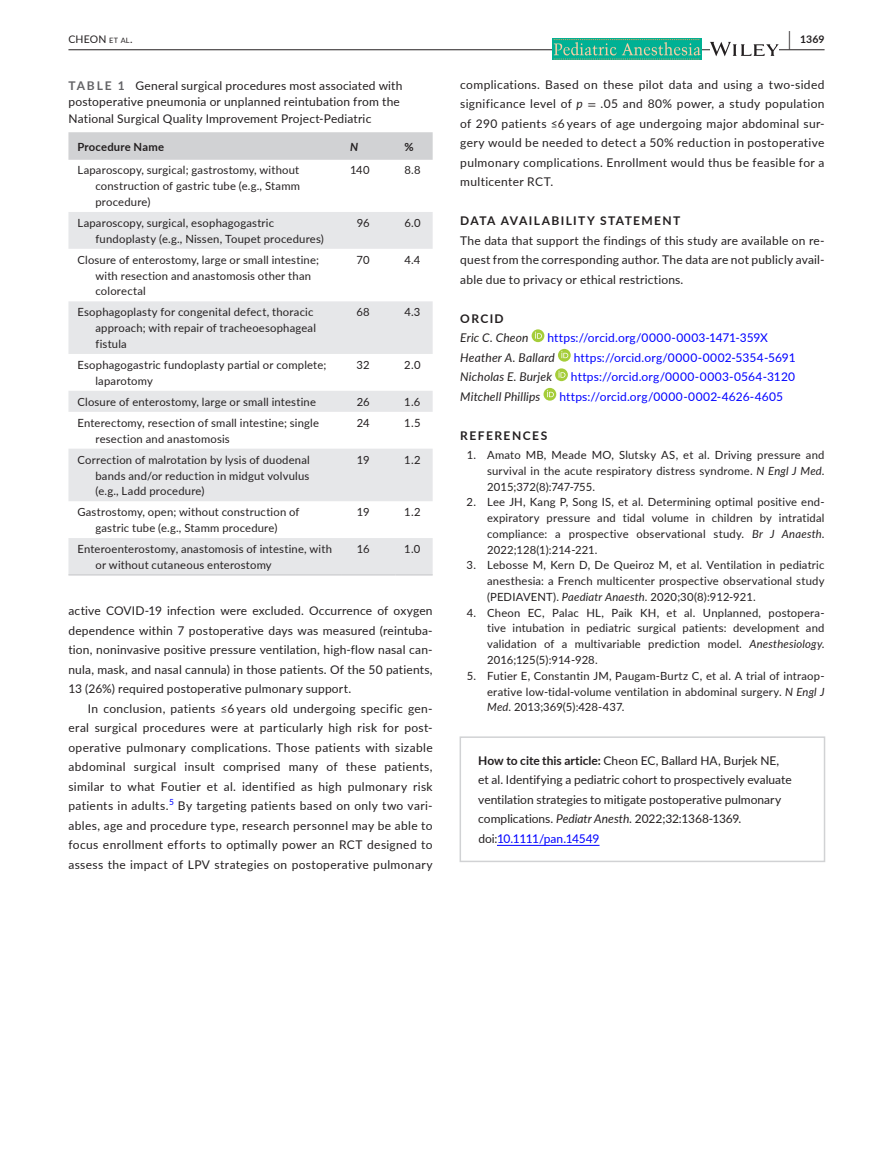
<style>
.page{position:relative;width:893px;height:1174px;background:#fff}
.page>*{position:absolute;margin:0;border:0;box-sizing:border-box;transform-origin:0 0}
.t1{font:12px/19.5px "Lato";letter-spacing:.015em;color:#231f20;text-align:justify}
.t2{font:12px "Lato";letter-spacing:.015em;color:#00f}
.t3{font:italic 12px "Lato";letter-spacing:.015em;color:#231f20}
.t4{font:700 12px "Lato";letter-spacing:.115em;color:#231f20}
.t5{font:11.25px/15.8px "Lato";letter-spacing:.015em;color:#231f20;text-align:justify}
.t6{font:700 11.25px "Lato";letter-spacing:.02em;color:#231f20}
.t7{font:italic 700 11.25px "Lato";color:#231f20}
.t8{font:10.5px "Lato";letter-spacing:.015em;color:#231f20}
.t9{font:700 10.5px "Lato";color:#231f20}
.t10{font:8.4px "Lato";color:#00f}
.s1{font-size:7.35px}
.s2{font-size:19.5px}
.s3{font-weight:700;color:#636366}
.s4{font-style:italic}
.s5{font-family:"STIX"}
.s6{font-weight:700}
.s7{color:#00f}
</style>
<div class="page">
<hr style="left:68px;top:49px;width:756px;height:1px;background:#231f20">
<img style="left:553px;top:39px;width:148px;height:20px">
<svg style="left:710px;top:42px;width:69px;height:14px"></svg>
<div style="left:460px;top:736px;width:365px;height:126px;border:2px solid #d1d2d4"></div>
<hr style="left:497px;top:845px;width:102px;height:1px;background:#00f">
<div style="left:532px;top:329px;width:12px;height:13px;background:#a5cd39;border-radius:50%"></div>
<svg style="left:535px;top:332px;width:7px;height:7px"></svg>
<svg style="left:558px;top:349px;width:13px;height:13px"></svg>
<svg style="left:561px;top:351px;width:7px;height:7px"></svg>
<svg style="left:555px;top:368px;width:13px;height:13px"></svg>
<svg style="left:558px;top:371px;width:7px;height:7px"></svg>
<svg style="left:543px;top:388px;width:13px;height:12px"></svg>
<svg style="left:547px;top:390px;width:7px;height:7px"></svg>
<svg style="left:68px;top:132px;width:365px;height:28px;background:#d1d2d4"></svg>
<svg style="left:68px;top:212px;width:365px;height:362px;fill:#e6e7e9"></svg>
<hr style="left:68px;top:574px;width:273px;height:1px;background:#d1d2d4">
<hr style="left:341px;top:574px;width:54px;height:1px;background:#d1d2d4">
<hr style="left:395px;top:574px;width:38px;height:1px;background:#d1d2d4">
<p class="t8" style="left:68px;top:31px;width:66px">CHEON <span class="s1">et al</span>.</p>
<p class="t9" style="left:789px;top:31px;width:37px"><span class="s2">|</span> 1369</p>
<p class="t1" style="left:68px;top:76px;width:336px;line-height:16.5px;text-align:left"><span class="s3">TABLE 1</span> General surgical procedures most associated with postoperative pneumonia or unplanned reintubation from the<br>National Surgical Quality Improvement Project-Pediatric</p>
<p class="t6" style="left:77px;top:138px;width:88px">Procedure Name</p>
<p class="t7" style="left:350px;top:138px;width:10px">N</p>
<p class="t6" style="left:404px;top:138px;width:11px">%</p>
<p class="t5" style="left:95px;top:162px;width:206px;text-indent:-18px">Laparoscopy, surgical; gastrostomy, without construction of gastric tube (e.g., Stamm procedure)</p>
<p class="t5" style="left:350px;top:162px;width:21px">140</p>
<p class="t5" style="left:404px;top:162px;width:18px">8.8</p>
<p class="t5" style="left:95px;top:215px;width:230px;text-indent:-18px">Laparoscopy, surgical, esophagogastric fundoplasty (e.g., Nissen, Toupet procedures)</p>
<p class="t5" style="left:357px;top:215px;width:14px">96</p>
<p class="t5" style="left:404px;top:215px;width:18px">6.0</p>
<p class="t5" style="left:95px;top:251px;width:225px;text-align:left;text-indent:-18px">Closure of enterostomy, large or small intestine; with resection and anastomosis other than colorectal</p>
<p class="t5" style="left:357px;top:251px;width:15px">70</p>
<p class="t5" style="left:404px;top:251px;width:17px">4.4</p>
<p class="t5" style="left:95px;top:304px;width:222px;text-align:left;text-indent:-18px">Esophagoplasty for congenital defect, thoracic approach; with repair of tracheoesophageal fistula</p>
<p class="t5" style="left:356px;top:304px;width:15px">68</p>
<p class="t5" style="left:404px;top:304px;width:18px">4.3</p>
<p class="t5" style="left:95px;top:356px;width:232px;text-indent:-18px">Esophagogastric fundoplasty partial or complete; laparotomy</p>
<p class="t5" style="left:357px;top:356px;width:15px">32</p>
<p class="t5" style="left:404px;top:356px;width:18px">2.0</p>
<p class="t5" style="left:77px;top:393px;width:240px">Closure of enterostomy, large or small intestine</p>
<p class="t5" style="left:357px;top:393px;width:14px">26</p>
<p class="t5" style="left:404px;top:393px;width:18px">1.6</p>
<p class="t5" style="left:95px;top:414px;width:225px;text-indent:-18px">Enterectomy, resection of small intestine; single resection and anastomosis</p>
<p class="t5" style="left:357px;top:414px;width:14px">24</p>
<p class="t5" style="left:404px;top:414px;width:18px">1.5</p>
<p class="t5" style="left:95px;top:451px;width:216px;text-indent:-18px">Correction of malrotation by lysis of duodenal bands and/or reduction in midgut volvulus (e.g., Ladd procedure)</p>
<p class="t5" style="left:357px;top:451px;width:14px">19</p>
<p class="t5" style="left:404px;top:451px;width:18px">1.2</p>
<p class="t5" style="left:77px;top:504px;width:224px;text-align:center">Gastrostomy, open; without construction of gastric tube (e.g., Stamm procedure)</p>
<p class="t5" style="left:357px;top:504px;width:14px">19</p>
<p class="t5" style="left:404px;top:504px;width:18px">1.2</p>
<p class="t5" style="left:95px;top:541px;width:238px;text-indent:-18px">Enteroenterostomy, anastomosis of intestine, with or without cutaneous enterostomy</p>
<p class="t5" style="left:357px;top:541px;width:14px">16</p>
<p class="t5" style="left:404px;top:541px;width:18px">1.0</p>
<p class="t1" style="left:68px;top:600px;width:366px">active COVID-19 infection were excluded. Occurrence of oxygen dependence within 7 postoperative days was measured (reintuba&shy;tion, noninvasive positive pressure ventilation, high-flow nasal can&shy;nula, mask, and nasal cannula) in those patients. Of the 50 patients, 13 (26%) required postoperative pulmonary support.</p>
<p class="t1" style="left:68px;top:698px;width:366px;text-indent:20px">In conclusion, patients ≤6 years old undergoing specific gen&shy;eral surgical procedures were at particularly high risk for post&shy;operative pulmonary complications. Those patients with sizable abdominal surgical insult comprised many of these patients, similar to what Foutier et al. identified as high pulmonary risk patients in adults.</p>
<p class="t10" style="left:169px;top:796px;width:6px">5</p>
<p class="t1" style="left:68px;top:795px;width:366px;text-indent:110px">By targeting patients based on only two vari&shy;ables, age and procedure type, research personnel may be able to focus enrollment efforts to optimally power an RCT designed to assess the impact of LPV strategies on postoperative pulmonary</p>
<p class="t1" style="left:460px;top:74px;width:366px">complications. Based on these pilot data and using a two-sided significance level of <span class="s4">p</span> <span class="s5">=</span> .05 and 80% power, a study population of 290 patients ≤6 years of age undergoing major abdominal sur&shy;gery would be needed to detect a 50% reduction in postoperative pulmonary complications. Enrollment would thus be feasible for a multicenter RCT.</p>
<p class="t4" style="left:460px;top:212px;width:221px">DATA AVAILABILITY STATEMENT</p>
<p class="t1" style="left:460px;top:230px;width:366px">The data that support the findings of this study are available on re&shy;quest from the corresponding author. The data are not publicly avail&shy;able due to privacy or ethical restrictions.</p>
<p class="t4" style="left:460px;top:309px;width:45px">ORCID</p>
<p class="t3" style="left:460px;top:329px;width:70px">Eric C. Cheon</p>
<p class="t2" style="left:547px;top:329px;width:222px">https://orcid.org/0000-0003-1471-359X</p>
<p class="t3" style="left:460px;top:349px;width:96px">Heather A. Ballard</p>
<p class="t2" style="left:574px;top:349px;width:223px">https://orcid.org/0000-0002-5354-5691</p>
<p class="t3" style="left:460px;top:368px;width:93px">Nicholas E. Burjek</p>
<p class="t2" style="left:571px;top:368px;width:226px">https://orcid.org/0000-0003-0564-3120</p>
<p class="t3" style="left:460px;top:388px;width:82px">Mitchell Phillips</p>
<p class="t2" style="left:559px;top:388px;width:225px">https://orcid.org/0000-0002-4626-4605</p>
<p class="t4" style="left:460px;top:426px;width:88px">REFERENCES</p>
<p class="t5" style="left:487px;top:447px;width:339px;text-indent:-20px">1. Amato MB, Meade MO, Slutsky AS, et al. Driving pressure and survival in the acute respiratory distress syndrome. <span class="s4">N Engl J Med</span>.<br>2015;372(8):747-755.</p>
<p class="t5" style="left:487px;top:494px;width:339px;text-indent:-21px">2. Lee JH, Kang P, Song IS, et al. Determining optimal positive end&shy;expiratory pressure and tidal volume in children by intratidal compliance: a prospective observational study. <span class="s4">Br J Anaesth</span>.<br>2022;128(1):214-221.</p>
<p class="t5" style="left:487px;top:557px;width:339px;text-indent:-21px">3. Lebosse M, Kern D, De Queiroz M, et al. Ventilation in pediatric anesthesia: a French multicenter prospective observational study (PEDIAVENT). <span class="s4">Paediatr Anaesth</span>. 2020;30(8):912-921.</p>
<p class="t5" style="left:487px;top:604px;width:339px;text-indent:-20px">4. Cheon EC, Palac HL, Paik KH, et al. Unplanned, postopera&shy;tive intubation in pediatric surgical patients: development and validation of a multivariable prediction model. <span class="s4">Anesthesiology</span>.<br>2016;125(5):914-928.</p>
<p class="t5" style="left:487px;top:667px;width:339px;text-indent:-20px">5. Futier E, Constantin JM, Paugam-Burtz C, et al. A trial of intraop&shy;erative low-tidal-volume ventilation in abdominal surgery. <span class="s4">N Engl J Med</span>. 2013;369(5):428-437.</p>
<p class="t1" style="left:478px;top:750px;width:315px;text-align:left"><span class="s6">How to cite this article:</span> Cheon EC, Ballard HA, Burjek NE, et al. Identifying a pediatric cohort to prospectively evaluate ventilation strategies to mitigate postoperative pulmonary complications. <span class="s4">Pediatr Anesth</span>. 2022;32:1368-1369. doi:<span class="s7">10.1111/pan.14549</span></p>
</div>
